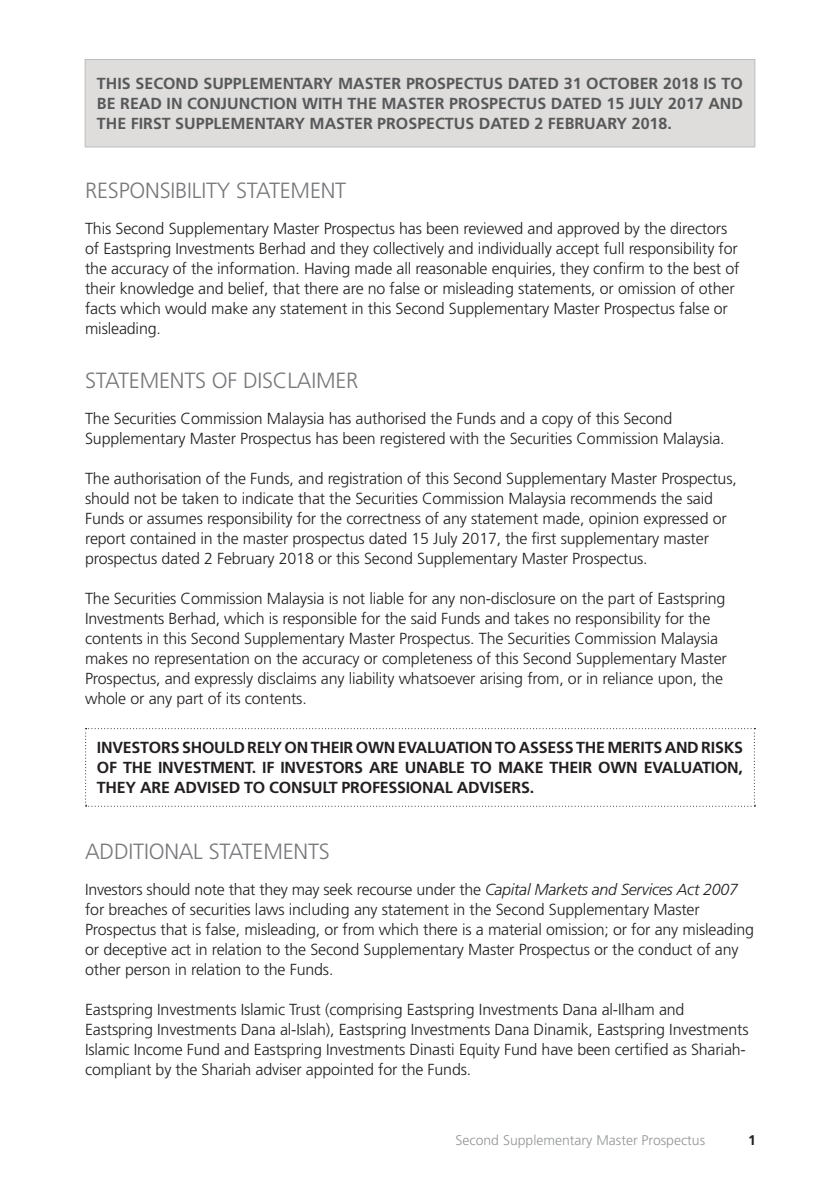
<style>
.page{position:relative;width:840px;height:1191px;background:#fff}
.page>*{position:absolute;margin:0;border:0;box-sizing:border-box;transform-origin:0 0}
.t1{font:300 22px "Frutiger";letter-spacing:-.01em;color:#76787b}
.t2{font:300 16px/20px "Frutiger";letter-spacing:-.01em;color:#231f20}
.t3{font:700 16px/20px "Frutiger";color:#57585a;text-align:justify}
.t4{font:700 16px/20px "Frutiger";letter-spacing:-.015em;color:#231f20;text-align:justify}
.t5{font:300 14px "Frutiger";color:#939598}
.t6{font:700 14px "Frutiger";color:#231f20}
.s1{font-style:italic}
</style>
<div class="page">
<div style="left:85px;top:60px;width:669px;height:87px;background:#dedddc"></div>
<div style="left:85px;top:59px;width:670px;height:88px;border:1px solid #bcbdc0"></div>
<svg style="left:85px;top:728px;width:670px;height:78px"></svg>
<p class="t3" style="left:97px;top:74px;width:647px">THIS SECOND SUPPLEMENTARY MASTER PROSPECTUS DATED 31 OCTOBER 2018 IS TO BE READ IN CONJUNCTION WITH THE MASTER PROSPECTUS DATED 15 JULY 2017 AND THE FIRST SUPPLEMENTARY MASTER PROSPECTUS DATED 2 FEBRUARY 2018.</p>
<h1 class="t1" style="left:85px;top:178px;width:262px">RESPONSIBILITY STATEMENT</h1>
<p class="t2" style="left:85px;top:218px;width:655px">This Second Supplementary Master Prospectus has been reviewed and approved by the directors of Eastspring Investments Berhad and they collectively and individually accept full responsibility for the accuracy of the information. Having made all reasonable enquiries, they confirm to the best of their knowledge and belief, that there are no false or misleading statements, or omission of other facts which would make any statement in this Second Supplementary Master Prospectus false or misleading.</p>
<h1 class="t1" style="left:85px;top:368px;width:275px">STATEMENTS OF DISCLAIMER</h1>
<p class="t2" style="left:85px;top:408px;width:640px">The Securities Commission Malaysia has authorised the Funds and a copy of this Second<br>Supplementary Master Prospectus has been registered with the Securities Commission Malaysia.</p>
<p class="t2" style="left:85px;top:468px;width:653px">The authorisation of the Funds, and registration of this Second Supplementary Master Prospectus, should not be taken to indicate that the Securities Commission Malaysia recommends the said Funds or assumes responsibility for the correctness of any statement made, opinion expressed or report contained in the master prospectus dated 15 July 2017, the first supplementary master prospectus dated 2 February 2018 or this Second Supplementary Master Prospectus.</p>
<p class="t2" style="left:85px;top:588px;width:643px">The Securities Commission Malaysia is not liable for any non-disclosure on the part of Eastspring Investments Berhad, which is responsible for the said Funds and takes no responsibility for the contents in this Second Supplementary Master Prospectus. The Securities Commission Malaysia makes no representation on the accuracy or completeness of this Second Supplementary Master Prospectus, and expressly disclaims any liability whatsoever arising from, or in reliance upon, the whole or any part of its contents.</p>
<p class="t4" style="left:97px;top:737px;width:647px">INVESTORS SHOULD RELY ON THEIR OWN EVALUATION TO ASSESS THE MERITS AND RISKS OF THE INVESTMENT. IF INVESTORS ARE UNABLE TO MAKE THEIR OWN EVALUATION, THEY ARE ADVISED TO CONSULT PROFESSIONAL ADVISERS.</p>
<h1 class="t1" style="left:85px;top:839px;width:246px">ADDITIONAL STATEMENTS</h1>
<p class="t2" style="left:85px;top:879px;width:670px">Investors should note that they may seek recourse under the <span class="s1">Capital Markets and Services Act 2007 </span>for breaches of securities laws including any statement in the Second Supplementary Master Prospectus that is false, misleading, or from which there is a material omission; or for any misleading or deceptive act in relation to the Second Supplementary Master Prospectus or the conduct of any other person in relation to the Funds.</p>
<p class="t2" style="left:85px;top:999px;width:664px">Eastspring Investments Islamic Trust (comprising Eastspring Investments Dana al-Ilham and Eastspring Investments Dana al-Islah), Eastspring Investments Dana Dinamik, Eastspring Investments Islamic Income Fund and Eastspring Investments Dinasti Equity Fund have been certified as Shariah&shy;compliant by the Shariah adviser appointed for the Funds.</p>
<p class="t5" style="left:455px;top:1132px;width:251px">Second Supplementary Master Prospectus</p>
<p class="t6" style="left:747px;top:1131px;width:9px">1</p>
</div>
